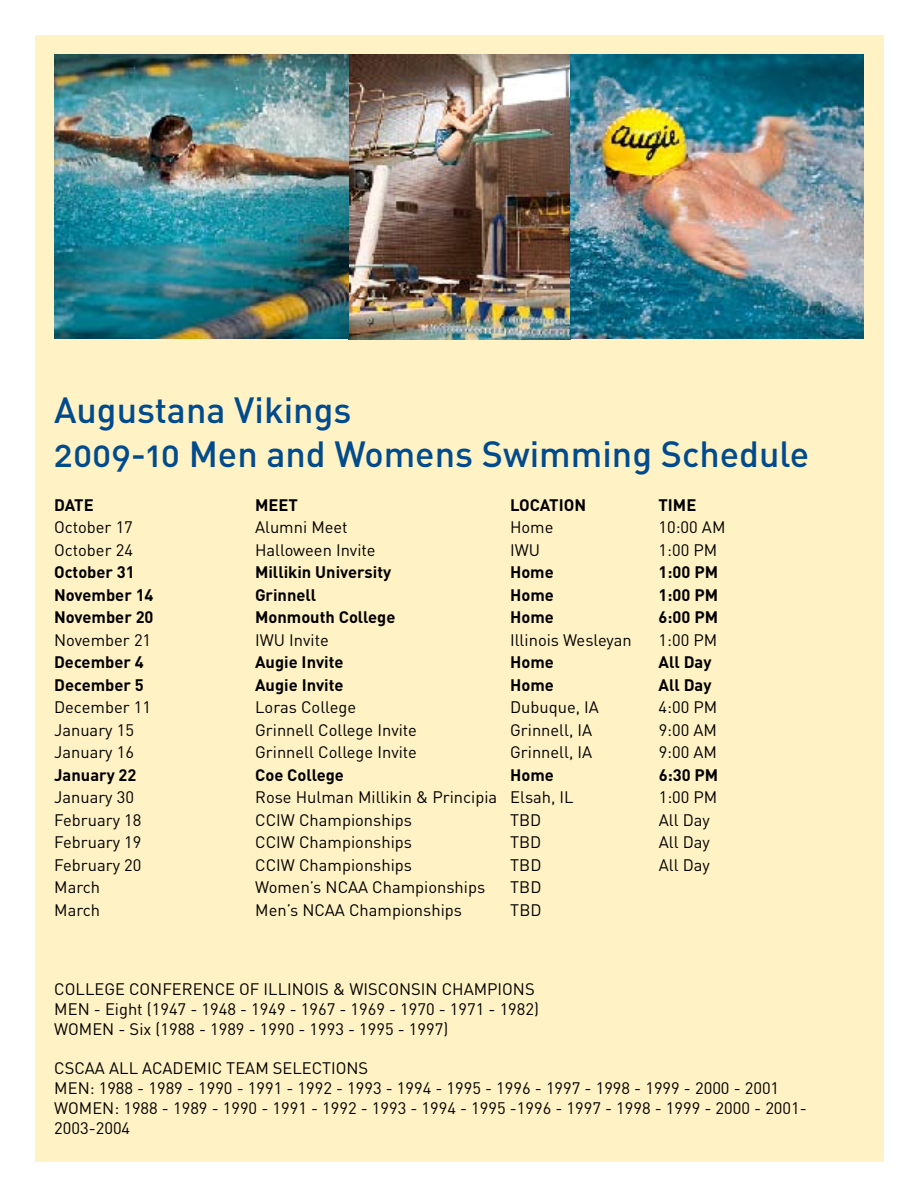
<style>
.page{position:relative;width:918px;height:1188px;background:#fff}
.page>*{position:absolute;margin:0;border:0;box-sizing:border-box;transform-origin:0 0}
.t1{font:500 36px/43.2px "DINOT";color:#004b8d}
.t2{font:16.5px/19.8px "DINOT";color:#000}
.t3{font:700 16.5px "DINOT";color:#000}
</style>
<div class="page">
<div style="left:35px;top:35px;width:848px;height:1127px;background:#fff2c4"></div>
<img style="left:54px;top:54px;width:810px;height:285px">
<h1 class="t1" style="left:54px;top:387px;width:757px">Augustana Vikings<br>2009-10 Men and Womens Swimming Schedule</h1>
<p class="t3" style="left:54px;top:493px;width:41px">DATE</p>
<p class="t3" style="left:255px;top:493px;width:44px">MEET</p>
<p class="t3" style="left:510px;top:493px;width:78px">LOCATION</p>
<p class="t3" style="left:659px;top:493px;width:39px">TIME</p>
<p class="t2" style="left:54px;top:517px;width:80px">October 17</p>
<p class="t2" style="left:255px;top:517px;width:94px">Alumni Meet</p>
<p class="t2" style="left:510px;top:517px;width:45px">Home</p>
<p class="t2" style="left:659px;top:517px;width:69px">10:00 AM</p>
<p class="t2" style="left:54px;top:539px;width:80px">October 24</p>
<p class="t2" style="left:255px;top:539px;width:122px">Halloween Invite</p>
<p class="t2" style="left:510px;top:539px;width:32px">IWU</p>
<p class="t2" style="left:659px;top:539px;width:60px">1:00 PM</p>
<p class="t3" style="left:54px;top:561px;width:82px">October 31</p>
<p class="t3" style="left:255px;top:561px;width:138px">Millikin University</p>
<p class="t3" style="left:510px;top:561px;width:45px">Home</p>
<p class="t3" style="left:659px;top:561px;width:61px">1:00 PM</p>
<p class="t3" style="left:54px;top:584px;width:101px">November 14</p>
<p class="t3" style="left:255px;top:584px;width:63px">Grinnell</p>
<p class="t3" style="left:510px;top:584px;width:45px">Home</p>
<p class="t3" style="left:659px;top:584px;width:61px">1:00 PM</p>
<p class="t3" style="left:54px;top:606px;width:101px">November 20</p>
<p class="t3" style="left:255px;top:606px;width:142px">Monmouth College</p>
<p class="t3" style="left:510px;top:606px;width:45px">Home</p>
<p class="t3" style="left:659px;top:606px;width:61px">6:00 PM</p>
<p class="t2" style="left:54px;top:629px;width:99px">November 21</p>
<p class="t2" style="left:255px;top:629px;width:75px">IWU Invite</p>
<p class="t2" style="left:510px;top:629px;width:123px">Illinois Wesleyan</p>
<p class="t2" style="left:659px;top:629px;width:60px">1:00 PM</p>
<p class="t3" style="left:54px;top:651px;width:91px">December 4</p>
<p class="t3" style="left:255px;top:651px;width:90px">Augie Invite</p>
<p class="t3" style="left:510px;top:651px;width:45px">Home</p>
<p class="t3" style="left:659px;top:651px;width:54px">All Day</p>
<p class="t3" style="left:54px;top:674px;width:91px">December 5</p>
<p class="t3" style="left:255px;top:674px;width:90px">Augie Invite</p>
<p class="t3" style="left:510px;top:674px;width:45px">Home</p>
<p class="t3" style="left:659px;top:674px;width:54px">All Day</p>
<p class="t2" style="left:54px;top:697px;width:98px">December 11</p>
<p class="t2" style="left:255px;top:697px;width:103px">Loras College</p>
<p class="t2" style="left:510px;top:697px;width:90px">Dubuque, IA</p>
<p class="t2" style="left:659px;top:697px;width:60px">4:00 PM</p>
<p class="t2" style="left:54px;top:719px;width:81px">January 15</p>
<p class="t2" style="left:255px;top:719px;width:163px">Grinnell College Invite</p>
<p class="t2" style="left:510px;top:719px;width:84px">Grinnell, IA</p>
<p class="t2" style="left:659px;top:719px;width:60px">9:00 AM</p>
<p class="t2" style="left:54px;top:742px;width:81px">January 16</p>
<p class="t2" style="left:255px;top:742px;width:163px">Grinnell College Invite</p>
<p class="t2" style="left:510px;top:742px;width:84px">Grinnell, IA</p>
<p class="t2" style="left:659px;top:742px;width:60px">9:00 AM</p>
<p class="t3" style="left:54px;top:764px;width:84px">January 22</p>
<p class="t3" style="left:255px;top:764px;width:90px">Coe College</p>
<p class="t3" style="left:510px;top:764px;width:45px">Home</p>
<p class="t3" style="left:659px;top:764px;width:61px">6:30 PM</p>
<p class="t2" style="left:54px;top:787px;width:81px">January 30</p>
<p class="t2" style="left:255px;top:787px;width:320px">Rose Hulman Millikin &amp; Principia Elsah, IL</p>
<p class="t2" style="left:659px;top:787px;width:60px">1:00 PM</p>
<p class="t2" style="left:54px;top:809px;width:89px">February 18</p>
<p class="t2" style="left:255px;top:809px;width:158px">CCIW Championships</p>
<p class="t2" style="left:510px;top:809px;width:33px">TBD</p>
<p class="t2" style="left:659px;top:809px;width:53px">All Day</p>
<p class="t2" style="left:54px;top:832px;width:89px">February 19</p>
<p class="t2" style="left:255px;top:832px;width:158px">CCIW Championships</p>
<p class="t2" style="left:510px;top:832px;width:33px">TBD</p>
<p class="t2" style="left:659px;top:832px;width:53px">All Day</p>
<p class="t2" style="left:54px;top:854px;width:89px">February 20</p>
<p class="t2" style="left:255px;top:854px;width:158px">CCIW Championships</p>
<p class="t2" style="left:510px;top:854px;width:33px">TBD</p>
<p class="t2" style="left:659px;top:854px;width:53px">All Day</p>
<p class="t2" style="left:54px;top:877px;width:47px">March</p>
<p class="t2" style="left:255px;top:877px;width:231px">Women’s NCAA Championships</p>
<p class="t2" style="left:510px;top:877px;width:33px">TBD</p>
<p class="t2" style="left:54px;top:899px;width:47px">March</p>
<p class="t2" style="left:255px;top:899px;width:208px">Men’s NCAA Championships</p>
<p class="t2" style="left:510px;top:899px;width:33px">TBD</p>
<p class="t2" style="left:54px;top:978px;width:486px">COLLEGE CONFERENCE OF ILLINOIS &amp; WISCONSIN CHAMPIONS<br>MEN - Eight (1947 - 1948 - 1949 - 1967 - 1969 - 1970 - 1971 - 1982)<br>WOMEN - Six (1988 - 1989 - 1990 - 1993 - 1995 - 1997)</p>
<p class="t2" style="left:54px;top:1058px;width:754px">CSCAA ALL ACADEMIC TEAM SELECTIONS<br>MEN: 1988 - 1989 - 1990 - 1991 - 1992 - 1993 - 1994 - 1995 - 1996 - 1997 - 1998 - 1999 - 2000 - 2001<br>WOMEN: 1988 - 1989 - 1990 - 1991 - 1992 - 1993 - 1994 - 1995 -1996 - 1997 - 1998 - 1999 - 2000 - 2001- 2003-2004</p>
</div>
